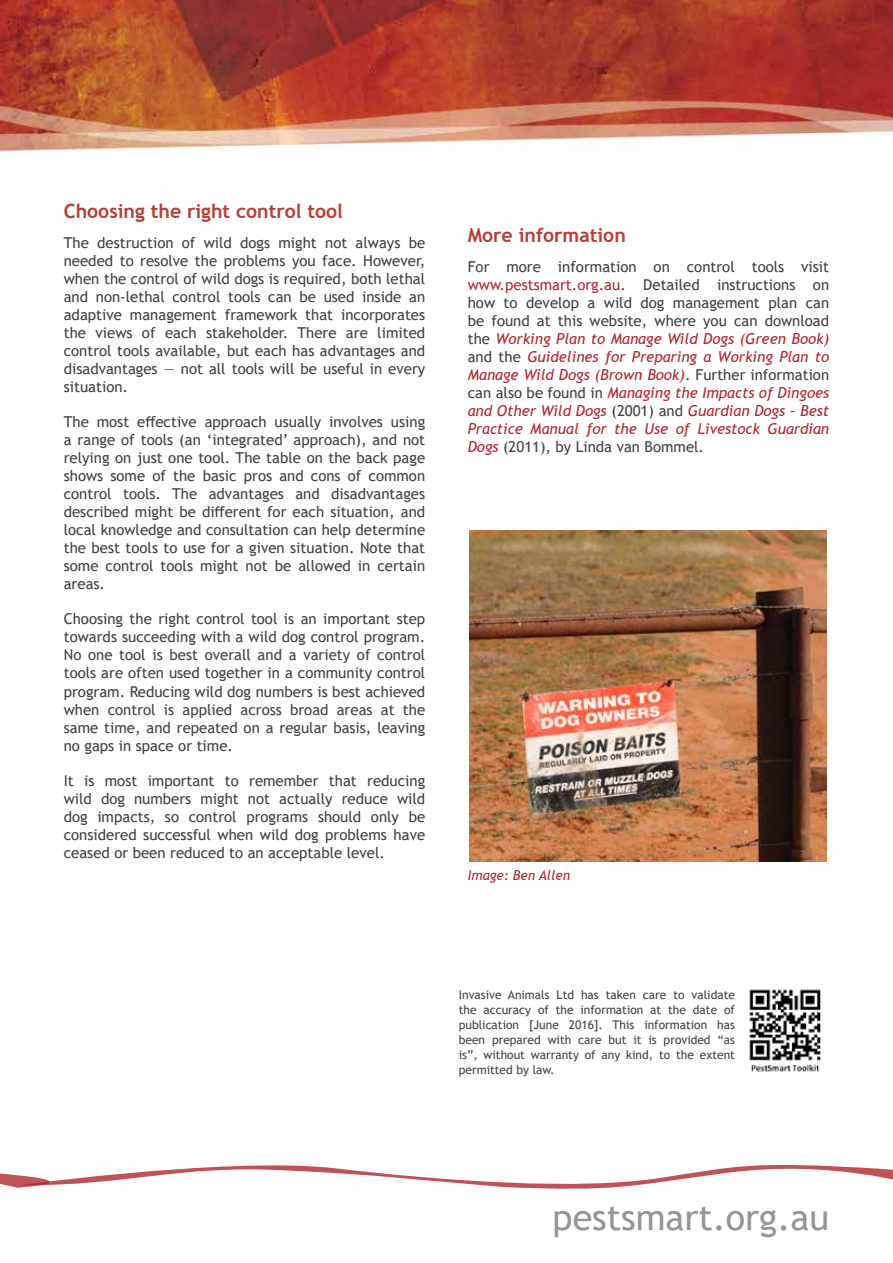
<style>
.page{position:relative;width:893px;height:1263px;background:#fff}
.page>*{position:absolute;margin:0;border:0;box-sizing:border-box;transform-origin:0 0}
.t1{font:36px "Trebuchet MS";color:#939598}
.t2{font:700 19.5px "Trebuchet MS";color:#b63f35}
.t3{font:15px/18px "Trebuchet MS";color:#414042;text-align:justify}
.t4{font:italic 13.5px "Trebuchet MS";color:#b0272c}
.t5{font:12px/15px "Trebuchet MS";color:#414042;text-align:justify}
.s1{color:#b0272c}
.s2{font-style:italic;color:#b0272c}
</style>
<div class="page">
<img style="left:0;top:0;width:893px;height:862px">
<img style="left:749px;top:989px;width:72px;height:83px">
<svg style="left:0;top:1164px;width:893px;height:25px"></svg>
<img style="left:469px;top:530px;width:357px;height:331px">
<h2 class="t2" style="left:64px;top:199px;width:281px">Choosing the right control tool</h2>
<p class="t3" style="left:64px;top:234px;width:363px">The destruction of wild dogs might not always be needed to resolve the problems you face. However, when the control of wild dogs is required, both lethal and non-lethal control tools can be used inside an adaptive management framework that incorporates the views of each stakeholder. There are limited control tools available, but each has advantages and disadvantages — not all tools will be useful in every situation.</p>
<p class="t3" style="left:64px;top:413px;width:363px">The most effective approach usually involves using a range of tools (an ‘integrated’ approach), and not relying on just one tool. The table on the back page shows some of the basic pros and cons of common control tools. The advantages and disadvantages described might be different for each situation, and local knowledge and consultation can help determine the best tools to use for a given situation. Note that some control tools might not be allowed in certain areas.</p>
<p class="t3" style="left:64px;top:610px;width:363px">Choosing the right control tool is an important step towards succeeding with a wild dog control program.<br>No one tool is best overall and a variety of control tools are often used together in a community control program. Reducing wild dog numbers is best achieved when control is applied across broad areas at the same time, and repeated on a regular basis, leaving no gaps in space or time.</p>
<p class="t3" style="left:64px;top:771px;width:363px">It is most important to remember that reducing wild dog numbers might not actually reduce wild dog impacts, so control programs should only be considered successful when wild dog problems have ceased or been reduced to an acceptable level.</p>
<h2 class="t2" style="left:468px;top:223px;width:160px">More information</h2>
<p class="t3" style="left:468px;top:258px;width:363px">For more information on control tools visit <span class="s1">www.pestsmart.org.au</span>. Detailed instructions on how to develop a wild dog management plan can be found at this website, where you can download the <span class="s2">Working Plan to Manage Wild Dogs (Green Book) </span>and the <span class="s2">Guidelines for Preparing a Working Plan to Manage Wild Dogs (Brown Book)</span>. Further information can also be found in <span class="s2">Managing the Impacts of Dingoes and Other Wild Dogs</span> (2001) and <span class="s2">Guardian Dogs – Best Practice Manual for the Use of Livestock Guardian Dogs</span> (2011), by Linda van Bommel.</p>
<p class="t4" style="left:468px;top:867px;width:104px">Image: Ben Allen</p>
<p class="t5" style="left:459px;top:987px;width:278px">Invasive Animals Ltd has taken care to validate the accuracy of the information at the date of publication [June 2016]. This information has been prepared with care but it is provided “as is”, without warranty of any kind, to the extent permitted by law.</p>
<h1 class="t1" style="left:553px;top:1194px;width:278px">pestsmart.org.au</h1>
</div>
